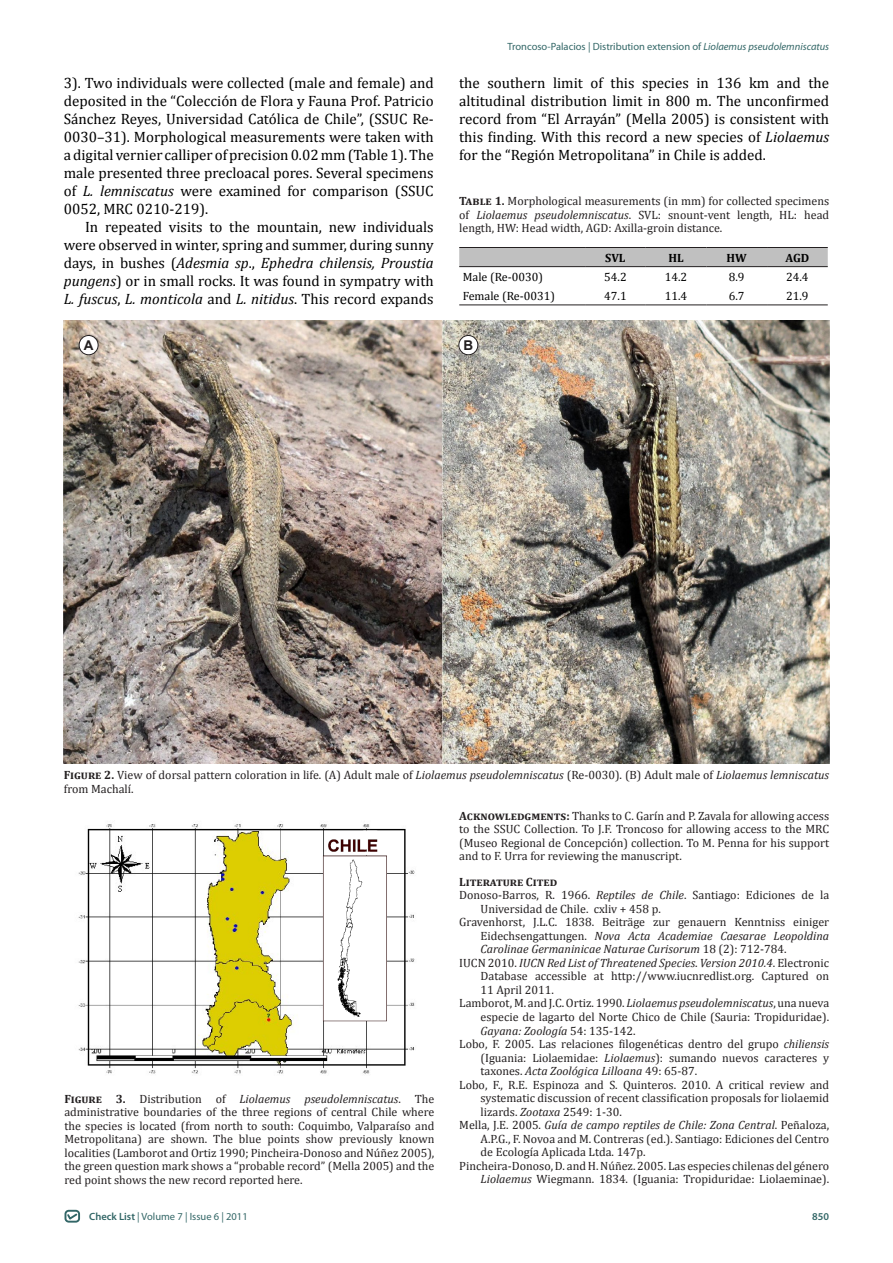
<style>
.page{position:relative;width:893px;height:1263px;background:#fff}
.page>*{position:absolute;margin:0;border:0;box-sizing:border-box;transform-origin:0 0}
.t1{font:15px/18px "Cambria";color:#000;text-align:justify}
.t2{font:700 13.5px "Arial";color:#231f20}
.t3{font:12px/13.5px "Cambria";color:#231f20;text-align:justify}
.Normal__Web{font:12px "Cambria";color:#000}
.t4{font:700 12px "Cambria";color:#231f20}
.Normal__Web-2{font:700 12px "Cambria";color:#000}
.t5{font:10.5px "Myriad Pro";color:#336767}
.t6{font:600 10.5px "Myriad Pro";color:#336767}
.s1{font-style:italic}
.s2{font-weight:700}
.s3{font-weight:600}
</style>
<div class="page">
<div style="left:65px;top:1210px;width:15px;height:12px;border:2px solid #326667;border-radius:3px"></div>
<svg style="left:66px;top:1212px;width:13px;height:9px"></svg>
<div style="left:459px;top:248px;width:369px;height:18px;background:#c0c0c0"></div>
<hr style="left:459px;top:247px;width:126px;height:1px;background:#231f20">
<hr style="left:585px;top:247px;width:61px;height:1px;background:#231f20">
<hr style="left:646px;top:247px;width:60px;height:1px;background:#231f20">
<hr style="left:706px;top:247px;width:61px;height:1px;background:#231f20">
<hr style="left:767px;top:247px;width:61px;height:1px;background:#231f20">
<hr style="left:459px;top:266px;width:126px;height:1px;background:#231f20">
<hr style="left:585px;top:266px;width:61px;height:1px;background:#231f20">
<hr style="left:646px;top:266px;width:60px;height:1px;background:#231f20">
<hr style="left:706px;top:266px;width:61px;height:1px;background:#231f20">
<hr style="left:767px;top:266px;width:61px;height:1px;background:#231f20">
<hr style="left:459px;top:304px;width:126px;height:1px;background:#231f20">
<hr style="left:585px;top:304px;width:61px;height:1px;background:#231f20">
<hr style="left:646px;top:304px;width:60px;height:1px;background:#231f20">
<hr style="left:706px;top:304px;width:61px;height:1px;background:#231f20">
<hr style="left:767px;top:304px;width:61px;height:1px;background:#231f20">
<img style="left:78px;top:824px;width:337px;height:250px">
<img style="left:64px;top:320px;width:765px;height:443px">
<div style="left:79px;top:335px;width:19px;height:20px;background:#fff;border-radius:50%"></div>
<div style="left:79px;top:335px;width:19px;height:20px;border:1px solid #231f20;border-radius:50%"></div>
<div style="left:459px;top:335px;width:19px;height:20px;background:#fff;border-radius:50%"></div>
<div style="left:458px;top:335px;width:20px;height:20px;border:1px solid #231f20;border-radius:50%"></div>
<p class="t1" style="left:64px;top:74px;width:371px">3). Two individuals were collected (male and female) and deposited in the “Colección de Flora y Fauna Prof. Patricio Sánchez Reyes, Universidad Católica de Chile”, (SSUC Re-0030–31). Morphological measurements were taken with a digital vernier calliper of precision 0.02 mm (Table 1). The male presented three precloacal pores. Several specimens of <span class="s1">L. lemniscatus</span> were examined for comparison (SSUC 0052, MRC 0210-219).</p>
<p class="t1" style="left:64px;top:218px;width:371px;text-indent:21px">In repeated visits to the mountain, new individuals were observed in winter, spring and summer, during sunny days, in bushes (<span class="s1">Adesmia sp</span>., <span class="s1">Ephedra chilensis, Proustia pungens</span>) or in small rocks. It was found in sympatry with <span class="s1">L. fuscus</span>, <span class="s1">L. monticola</span> and <span class="s1">L. nitidus</span>. This record expands</p>
<p class="t5" style="left:507px;top:40px;width:323px">Troncoso-Palacios | Distribution extension of <span class="s1">Liolaemus pseudolemniscatus</span></p>
<p class="t1" style="left:459px;top:74px;width:371px">the southern limit of this species in 136 km and the altitudinal distribution limit in 800 m. The unconfirmed record from “El Arrayán” (Mella 2005) is consistent with this finding. With this record a new species of <span class="s1">Liolaemus </span>for the “Región Metropolitana” in Chile is added.</p>
<p class="t3" style="left:459px;top:194px;width:371px"><span class="s2">Table 1.</span> Morphological measurements (in mm) for collected specimens of <span class="s1">Liolaemus pseudolemniscatus</span>. SVL: snount-vent length, HL: head length, HW: Head width, AGD: Axilla-groin distance.</p>
<p class="Normal__Web-2" style="left:605px;top:250px;width:22px">SVL</p>
<p class="Normal__Web-2" style="left:668px;top:250px;width:17px">HL</p>
<p class="Normal__Web-2" style="left:727px;top:250px;width:22px">HW</p>
<p class="Normal__Web-2" style="left:785px;top:250px;width:25px">AGD</p>
<p class="Normal__Web" style="left:463px;top:270px;width:82px">Male (Re-0030)</p>
<p class="Normal__Web" style="left:604px;top:270px;width:24px">54.2</p>
<p class="Normal__Web" style="left:665px;top:270px;width:24px">14.2</p>
<p class="Normal__Web" style="left:729px;top:270px;width:17px">8.9</p>
<p class="Normal__Web" style="left:786px;top:270px;width:24px">24.4</p>
<p class="Normal__Web" style="left:463px;top:289px;width:94px">Female (Re-0031)</p>
<p class="Normal__Web" style="left:604px;top:289px;width:24px">47.1</p>
<p class="Normal__Web" style="left:665px;top:289px;width:24px">11.4</p>
<p class="Normal__Web" style="left:729px;top:289px;width:17px">6.7</p>
<p class="Normal__Web" style="left:786px;top:289px;width:24px">21.9</p>
<p class="t2" style="left:84px;top:336px;width:11px">A</p>
<p class="t2" style="left:463px;top:336px;width:11px">B</p>
<p class="t3" style="left:64px;top:768px;width:767px"><span class="s2">Figure 2.</span> View of dorsal pattern coloration in life. (A) Adult male of <span class="s1">Liolaemus pseudolemniscatus</span> (Re-0030). (B) Adult male of <span class="s1">Liolaemus lemniscatus </span>from Machalí.</p>
<p class="t3" style="left:64px;top:1092px;width:371px"><span class="s2">Figure 3.</span> Distribution of <span class="s1">Liolaemus pseudolemniscatus</span>. The administrative boundaries of the three regions of central Chile where the species is located (from north to south: Coquimbo, Valparaíso and Metropolitana) are shown. The blue points show previously known localities (Lamborot and Ortiz 1990; Pincheira-Donoso and Núñez 2005), the green question mark shows a “probable record” (Mella 2005) and the red point shows the new record reported here.</p>
<p class="t5" style="left:89px;top:1210px;width:160px"><span class="s3">Check List</span> | Volume 7 | Issue 6 | 2011</p>
<p class="t3" style="left:459px;top:809px;width:371px"><span class="s2">Acknowledgments:</span> Thanks to C. Garín and P. Zavala for allowing access to the SSUC Collection. To J.F. Troncoso for allowing access to the MRC (Museo Regional de Concepción) collection. To M. Penna for his support and to F. Urra for reviewing the manuscript.</p>
<p class="t4" style="left:459px;top:874px;width:100px">Literature Cited</p>
<p class="t3" style="left:481px;top:888px;width:350px;text-indent:-21px">Donoso-Barros, R. 1966. <span class="s1">Reptiles de Chile</span>. Santiago: Ediciones de la<br>Universidad de Chile. cxliv + 458 p.</p>
<p class="t3" style="left:481px;top:915px;width:350px;text-indent:-21px">Gravenhorst, J.L.C. 1838. Beiträge zur genauern Kenntniss einiger Eidechsengattungen. <span class="s1">Nova Acta Academiae Caesarae Leopoldina Carolinae Germaninicae Naturae Curisorum</span> 18 (2): 712-784.</p>
<p class="t3" style="left:481px;top:956px;width:350px;text-indent:-21px">IUCN 2010. <span class="s1">IUCN Red List of Threatened Species</span>. <span class="s1">Version 2010.4</span>. Electronic Database accessible at http://www.iucnredlist.org. Captured on 11 April 2011.</p>
<p class="t3" style="left:481px;top:996px;width:350px;text-indent:-21px">Lamborot, M. and J.C. Ortiz. 1990. <span class="s1">Liolaemus pseudolemniscatus</span>, una nueva especie de lagarto del Norte Chico de Chile (Sauria: Tropiduridae).<br><span class="s1">Gayana: Zoología</span> 54: 135-142.</p>
<p class="t3" style="left:481px;top:1037px;width:350px;text-indent:-21px">Lobo, F. 2005. Las relaciones filogenéticas dentro del grupo <span class="s1">chiliensis </span>(Iguania: Liolaemidae: <span class="s1">Liolaemus</span>): sumando nuevos caracteres y taxones. <span class="s1">Acta Zoológica Lilloana</span> 49: 65-87.</p>
<p class="t3" style="left:481px;top:1077px;width:350px;text-indent:-21px">Lobo, F., R.E. Espinoza and S. Quinteros. 2010. A critical review and systematic discussion of recent classification proposals for liolaemid lizards. <span class="s1">Zootaxa</span> 2549: 1-30.</p>
<p class="t3" style="left:481px;top:1118px;width:350px;text-indent:-21px">Mella, J.E. 2005. <span class="s1">Guía de campo reptiles de Chile: Zona Central</span>. Peñaloza, A.P.G., F. Novoa and M. Contreras (ed.). Santiago: Ediciones del Centro de Ecología Aplicada Ltda. 147p.</p>
<p class="t3" style="left:459px;top:1158px;width:371px;text-align:right">Pincheira-Donoso, D. and H. Núñez. 2005. Las especies chilenas del género<br><span class="s1">Liolaemus</span> Wiegmann. 1834. (Iguania: Tropiduridae: Liolaeminae).</p>
<p class="t6" style="left:812px;top:1209px;width:18px">850</p>
</div>
